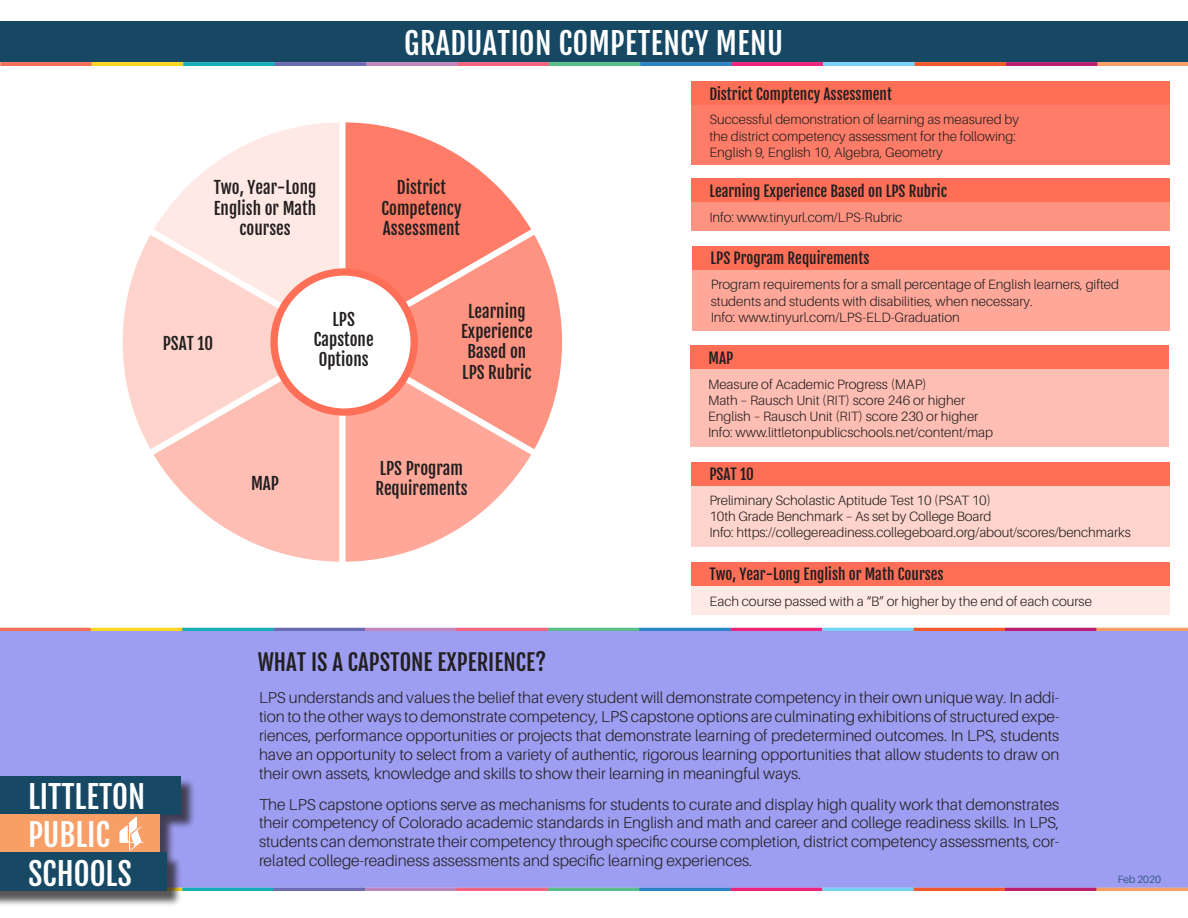
<style>
.page{position:relative;width:1188px;height:918px;background:#fff}
.page>*{position:absolute;margin:0;border:0;box-sizing:border-box;transform-origin:0 0}
.t1{font:31.2px/38.4px "Fjalla One";color:#fff}
.t2{font:30px "Fjalla One";letter-spacing:.015em;color:#fff}
.t3{font:22.5px "Fjalla One";color:#231f20}
.t4{font:16.95px/20.2px "Fjalla One";color:#231f20;text-align:center}
.t5{font:300 15.75px/18.9px "Aileron";color:#231f20;text-align:justify}
.t6{font:15px "Fjalla One";color:#231f20}
.t7{font:300 13.5px/16.2px "Aileron";color:#231f20}
.t8{font:300 10.5px "Aileron";color:#174864}
</style>
<div class="page">
<div style="left:0;top:630px;width:1188px;height:261px;background:#9d9df2"></div>
<svg style="left:154px;top:122px;width:185px;height:146px"></svg>
<svg style="left:123px;top:235px;width:213px;height:214px;background:#ffded8"></svg>
<svg style="left:154px;top:347px;width:185px;height:215px"></svg>
<svg style="left:345px;top:416px;width:186px;height:146px"></svg>
<svg style="left:349px;top:235px;width:213px;height:214px;background:#ffa596"></svg>
<svg style="left:345px;top:122px;width:186px;height:215px"></svg>
<div style="left:274px;top:272px;width:140px;height:140px;background:#fff;border-radius:50%"></div>
<div style="left:270px;top:268px;width:148px;height:148px;border:7px solid #ff6f57;border-radius:50%"></div>
<div style="left:691px;top:465px;width:479px;height:81px;background:#ffd4cc"></div>
<div style="left:691px;top:462px;width:479px;height:24px;background:#ff6f57"></div>
<div style="left:690px;top:348px;width:479px;height:99px;background:#ffbeb3"></div>
<div style="left:690px;top:345px;width:479px;height:24px;background:#ff6f57"></div>
<div style="left:691px;top:565px;width:479px;height:50px;background:#ffe9e5"></div>
<div style="left:691px;top:562px;width:479px;height:24px;background:#ff6f57"></div>
<div style="left:691px;top:84px;width:479px;height:80px;background:#ff7d68"></div>
<div style="left:691px;top:81px;width:479px;height:24px;background:#ff6f57"></div>
<div style="left:691px;top:184px;width:479px;height:47px;background:#ff9381"></div>
<div style="left:691px;top:178px;width:479px;height:24px;background:#ff6f57"></div>
<img style="left:195px;top:887px;width:993px;height:4px">
<div style="left:0;top:22px;width:1188px;height:40px;background:#164864"></div>
<img style="left:0;top:62px;width:1188px;height:3px">
<img style="left:0;top:627px;width:1188px;height:4px">
<div style="left:0;top:778px;width:195px;height:128px;background:#231f20;opacity:.75"></div>
<div style="left:0;top:776px;width:181px;height:38px;background:#174864"></div>
<div style="left:0;top:814px;width:160px;height:39px;background:#f89e67"></div>
<div style="left:0;top:853px;width:167px;height:38px;background:#174864"></div>
<svg style="left:119px;top:817px;width:24px;height:34px"></svg>
<div style="left:692px;top:249px;width:477px;height:81px;background:#ffa89a"></div>
<div style="left:692px;top:246px;width:477px;height:24px;background:#ff6f57"></div>
<h1 class="t1" style="left:28px;top:777px;width:119px">LITTLETON<br>PUBLIC<br>SCHOOLS</h1>
<h2 class="t2" style="left:404px;top:25px;width:380px">GRADUATION COMPETENCY MENU</h2>
<p class="t4" style="left:214px;top:178px;width:104px">Two, Year-Long<br>English or Math courses</p>
<p class="t4" style="left:381px;top:178px;width:82px">District<br>Competency<br>Assessment</p>
<p class="t4" style="left:163px;top:333px;width:52px">PSAT 10</p>
<p class="t4" style="left:251px;top:473px;width:29px">MAP</p>
<p class="t4" style="left:314px;top:309px;width:61px">LPS<br>Capstone<br>Options</p>
<p class="t4" style="left:461px;top:301px;width:73px">Learning<br>Experience<br>Based on<br>LPS Rubric</p>
<p class="t4" style="left:375px;top:458px;width:94px;text-align:left">LPS Program<br>Requirements</p>
<h3 class="t3" style="left:258px;top:649px;width:290px">WHAT IS A CAPSTONE EXPERIENCE?</h3>
<p class="t6" style="left:709px;top:85px;width:184px">District Comptency Assessment</p>
<p class="t7" style="left:709px;top:112px;width:311px">Successful demonstration of learning as measured by the district competency assessment for the following:<br>English 9, English 10, Algebra, Geometry</p>
<p class="t6" style="left:709px;top:182px;width:239px">Learning Experience Based on LPS Rubric</p>
<p class="t7" style="left:709px;top:209px;width:194px">Info: www.tinyurl.com/LPS-Rubric</p>
<p class="t6" style="left:710px;top:249px;width:161px">LPS Program Requirements</p>
<p class="t7" style="left:711px;top:277px;width:410px">Program requirements for a small percentage of English learners, gifted students and students with disabilities, when necessary.<br>Info: www.tinyurl.com/LPS-ELD-Graduation</p>
<p class="t6" style="left:709px;top:349px;width:26px">MAP</p>
<p class="t7" style="left:708px;top:376px;width:287px">Measure of Academic Progress (MAP)<br>Math – Rausch Unit (RIT) score 246 or higher English – Rausch Unit (RIT) score 230 or higher Info: www.littletonpublicschools.net/content/map</p>
<p class="t6" style="left:709px;top:465px;width:46px">PSAT 10</p>
<p class="t7" style="left:709px;top:492px;width:423px">Preliminary Scholastic Aptitude Test 10 (PSAT 10)<br>10th Grade Benchmark – As set by College Board<br>Info: https://collegereadiness.collegeboard.org/about/scores/benchmarks</p>
<p class="t6" style="left:709px;top:565px;width:236px">Two, Year-Long English or Math Courses</p>
<p class="t7" style="left:710px;top:593px;width:384px">Each course passed with a “B” or higher by the end of each course</p>
<p class="t5" style="left:259px;top:688px;width:802px">LPS understands and values the belief that every student will demonstrate competency in their own unique way. In addi&shy;tion to the other ways to demonstrate competency, LPS capstone options are culminating exhibitions of structured expe&shy;riences, performance opportunities or projects that demonstrate learning of predetermined outcomes. In LPS, students have an opportunity to select from a variety of authentic, rigorous learning opportunities that allow students to draw on their own assets, knowledge and skills to show their learning in meaningful ways.</p>
<p class="t5" style="left:259px;top:795px;width:802px">The LPS capstone options serve as mechanisms for students to curate and display high quality work that demonstrates their competency of Colorado academic standards in English and math and career and college readiness skills. In LPS, students can demonstrate their competency through specific course completion, district competency assessments, cor&shy;related college-readiness assessments and specific learning experiences.</p>
<p class="t8" style="left:1118px;top:874px;width:45px">Feb 2020</p>
</div>
